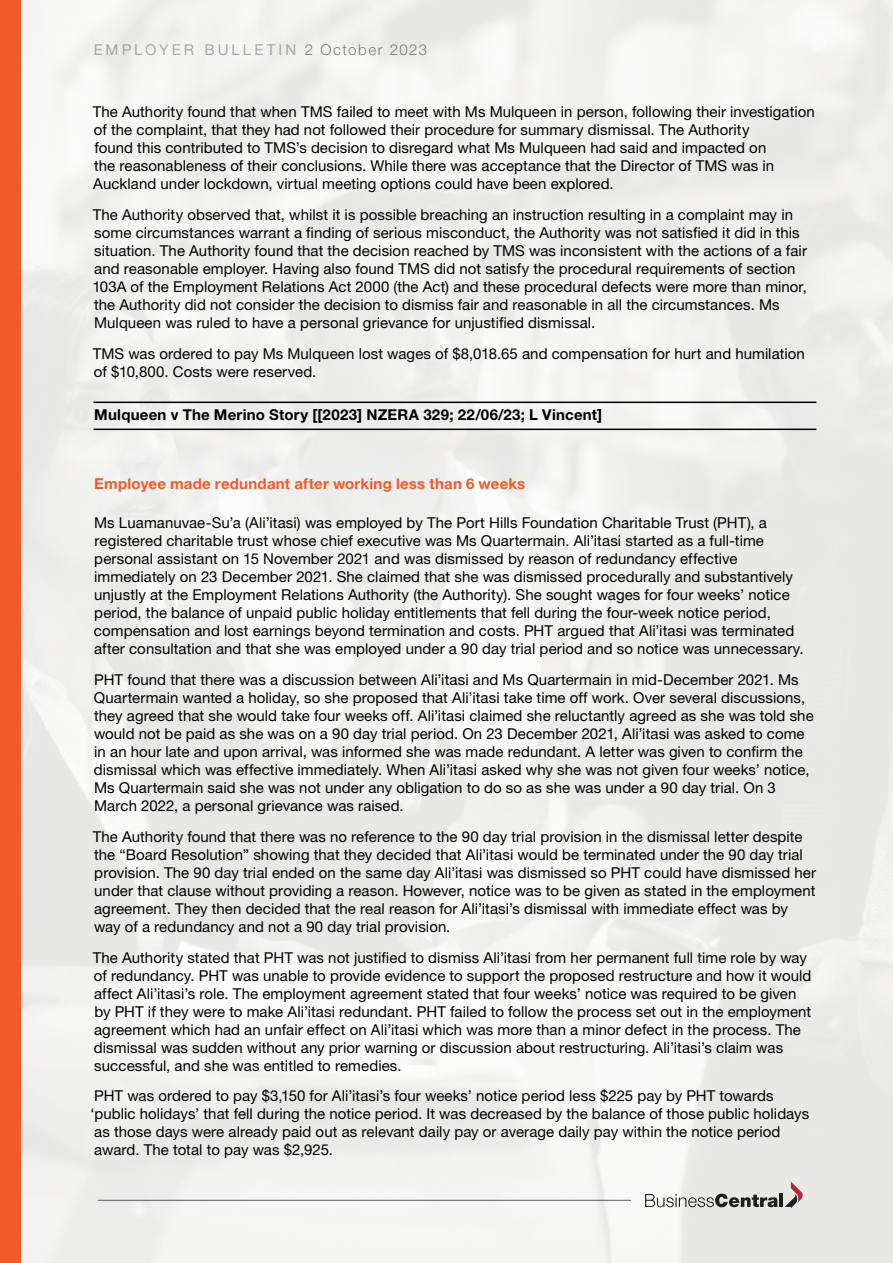
<style>
.page{position:relative;width:893px;height:1263px;background:#fff}
.page>*{position:absolute;margin:0;border:0;box-sizing:border-box;transform-origin:0 0}
.t1{font:15px/18px "Helvetica Neue LT Pro";letter-spacing:.005em;color:#000}
.t2{font:700 15px "Helvetica Neue LT Pro";letter-spacing:.015em;color:#000}
.t3{font:700 15px "Helvetica Neue LT Pro";letter-spacing:.015em;color:#f15a2a}
.t4{font:15px "Helvetica Neue LT Pro";letter-spacing:.2em;color:#5c5b63}
.s1{font-weight:300;color:#000}
</style>
<div class="page">
<img style="left:21px;top:0;width:872px;height:1263px">
<hr style="left:98px;top:1200px;width:533px;height:1px;background:#5c5b63">
<svg style="left:645px;top:1194px;width:133px;height:13px;background:#a19f9e"></svg>
<hr style="left:779px;top:1194px;width:4px;height:13px;background:#231f20">
<svg style="left:785px;top:1181px;width:18px;height:27px"></svg>
<div style="left:0;top:0;width:21px;height:1263px;background:#f15a2a"></div>
<hr style="left:94px;top:402px;width:722px;height:1px;background:#000">
<hr style="left:94px;top:429px;width:722px;height:1px;background:#000">
<p class="t4" style="left:94px;top:41px;width:335px">EMPLOYER BULLETIN <span class="s1">2 October 2023</span></p>
<p class="t1" style="left:93px;top:102px;width:724px">The Authority found that when TMS failed to meet with Ms Mulqueen in person, following their investigation of the complaint, that they had not followed their procedure for summary dismissal. The Authority<br>found this contributed to TMS’s decision to disregard what Ms Mulqueen had said and impacted on<br>the reasonableness of their conclusions. While there was acceptance that the Director of TMS was in Auckland under lockdown, virtual meeting options could have been explored.</p>
<p class="t1" style="left:92px;top:205px;width:716px">The Authority observed that, whilst it is possible breaching an instruction resulting in a complaint may in some circumstances warrant a finding of serious misconduct, the Authority was not satisfied it did in this situation. The Authority found that the decision reached by TMS was inconsistent with the actions of a fair and reasonable employer. Having also found TMS did not satisfy the procedural requirements of section 103A of the Employment Relations Act 2000 (the Act) and these procedural defects were more than minor, the Authority did not consider the decision to dismiss fair and reasonable in all the circumstances. Ms Mulqueen was ruled to have a personal grievance for unjustified dismissal.</p>
<p class="t1" style="left:93px;top:344px;width:714px">TMS was ordered to pay Ms Mulqueen lost wages of $8,018.65 and compensation for hurt and humilation of $10,800. Costs were reserved.</p>
<p class="t2" style="left:94px;top:405px;width:509px">Mulqueen v The Merino Story [[2023] NZERA 329; 22/06/23; L Vincent]</p>
<p class="t3" style="left:94px;top:474px;width:432px">Employee made redundant after working less than 6 weeks</p>
<p class="t1" style="left:94px;top:514px;width:711px">Ms Luamanuvae-Su’a (Ali’itasi) was employed by The Port Hills Foundation Charitable Trust (PHT), a registered charitable trust whose chief executive was Ms Quartermain. Ali’itasi started as a full-time personal assistant on 15 November 2021 and was dismissed by reason of redundancy effective immediately on 23 December 2021. She claimed that she was dismissed procedurally and substantively unjustly at the Employment Relations Authority (the Authority). She sought wages for four weeks’ notice period, the balance of unpaid public holiday entitlements that fell during the four-week notice period, compensation and lost earnings beyond termination and costs. PHT argued that Ali’itasi was terminated after consultation and that she was employed under a 90 day trial period and so notice was unnecessary.</p>
<p class="t1" style="left:94px;top:670px;width:721px">PHT found that there was a discussion between Ali’itasi and Ms Quartermain in mid-December 2021. Ms Quartermain wanted a holiday, so she proposed that Ali’itasi take time off work. Over several discussions, they agreed that she would take four weeks off. Ali’itasi claimed she reluctantly agreed as she was told she would not be paid as she was on a 90 day trial period. On 23 December 2021, Ali’itasi was asked to come in an hour late and upon arrival, was informed she was made redundant. A letter was given to confirm the dismissal which was effective immediately. When Ali’itasi asked why she was not given four weeks’ notice, Ms Quartermain said she was not under any obligation to do so as she was under a 90 day trial. On 3<br>March 2022, a personal grievance was raised.</p>
<p class="t1" style="left:93px;top:827px;width:725px">The Authority found that there was no reference to the 90 day trial provision in the dismissal letter despite the “Board Resolution” showing that they decided that Ali’itasi would be terminated under the 90 day trial provision. The 90 day trial ended on the same day Ali’itasi was dismissed so PHT could have dismissed her under that clause without providing a reason. However, notice was to be given as stated in the employment agreement. They then decided that the real reason for Ali’itasi’s dismissal with immediate effect was by way of a redundancy and not a 90 day trial provision.</p>
<p class="t1" style="left:93px;top:948px;width:720px">The Authority stated that PHT was not justified to dismiss Ali’itasi from her permanent full time role by way of redundancy. PHT was unable to provide evidence to support the proposed restructure and how it would affect Ali’itasi’s role. The employment agreement stated that four weeks’ notice was required to be given by PHT if they were to make Ali’itasi redundant. PHT failed to follow the process set out in the employment agreement which had an unfair effect on Ali’itasi which was more than a minor defect in the process. The dismissal was sudden without any prior warning or discussion about restructuring. Ali’itasi’s claim was successful, and she was entitled to remedies.</p>
<p class="t1" style="left:91px;top:1087px;width:720px">PHT was ordered to pay $3,150 for Ali’itasi’s four weeks’ notice period less $225 pay by PHT towards ‘public holidays’ that fell during the notice period. It was decreased by the balance of those public holidays as those days were already paid out as relevant daily pay or average daily pay within the notice period award. The total to pay was $2,925.</p>
</div>
